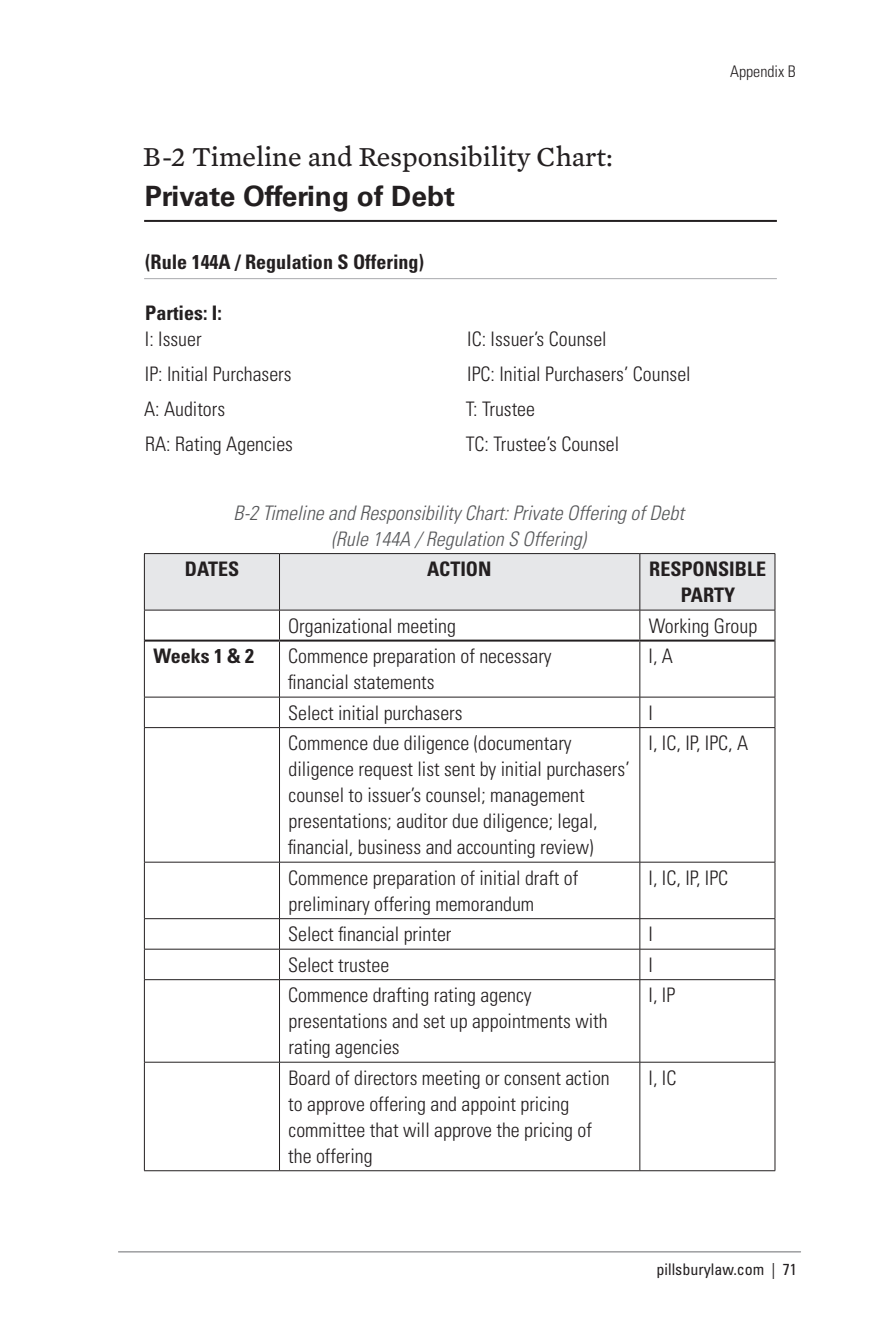
<style>
.page{position:relative;width:885px;height:1327px;background:#fff}
.page>*{position:absolute;margin:0;border:0;box-sizing:border-box;transform-origin:0 0}
.Headline_2{font:28px "Mercury Text G3";color:#231f20}
.Headline_2-2{font:700 28px "Univers LT Std";color:#231f20}
.Body_Copy{font:300 condensed 20px/26px "Univers LT Std";color:#231f20}
.Body_Copy-2{font:italic 300 condensed 20px/26px "Univers LT Std";color:#57585a;text-align:center}
.Body_Copy-3{font:700 condensed 20px/26px "Univers LT Std";color:#231f20;text-align:center}
.Headline_3{font:700 condensed 20px "Univers LT Std";color:#231f20}
.Headline_4{font:700 condensed 20px "Univers LT Std";color:#231f20}
.t1{font:condensed 16px "Univers LT Std";color:#231f20}
.t2{font:300 condensed 16px "Univers LT Std";color:#231f20}
</style>
<div class="page">
<hr style="left:118px;top:1251px;width:682px;height:1px;background:#6c6d70">
<hr style="left:144px;top:220px;width:632px;height:2px;background:#231f20">
<hr style="left:144px;top:278px;width:632px;height:1px;background:#a8a9ad">
<hr style="left:144px;top:640px;width:1px;height:56px;background:#231f20">
<hr style="left:279px;top:641px;width:1px;height:55px;background:#231f20">
<hr style="left:639px;top:641px;width:1px;height:55px;background:#231f20">
<hr style="left:774px;top:640px;width:1px;height:56px;background:#231f20">
<hr style="left:144px;top:696px;width:135px;height:1px;background:#231f20">
<hr style="left:144px;top:697px;width:1px;height:30px;background:#231f20">
<hr style="left:279px;top:696px;width:360px;height:1px;background:#231f20">
<hr style="left:279px;top:697px;width:1px;height:30px;background:#231f20">
<hr style="left:639px;top:696px;width:135px;height:1px;background:#231f20">
<hr style="left:639px;top:697px;width:1px;height:30px;background:#231f20">
<hr style="left:774px;top:697px;width:1px;height:30px;background:#231f20">
<hr style="left:144px;top:727px;width:135px;height:1px;background:#231f20">
<hr style="left:144px;top:727px;width:1px;height:134px;background:#231f20">
<hr style="left:279px;top:727px;width:360px;height:1px;background:#231f20">
<hr style="left:279px;top:727px;width:1px;height:134px;background:#231f20">
<hr style="left:639px;top:727px;width:135px;height:1px;background:#231f20">
<hr style="left:639px;top:727px;width:1px;height:134px;background:#231f20">
<hr style="left:774px;top:727px;width:1px;height:134px;background:#231f20">
<hr style="left:144px;top:861px;width:135px;height:1px;background:#231f20">
<hr style="left:144px;top:862px;width:1px;height:56px;background:#231f20">
<hr style="left:279px;top:861px;width:360px;height:1px;background:#231f20">
<hr style="left:279px;top:862px;width:1px;height:56px;background:#231f20">
<hr style="left:639px;top:861px;width:135px;height:1px;background:#231f20">
<hr style="left:639px;top:862px;width:1px;height:56px;background:#231f20">
<hr style="left:774px;top:862px;width:1px;height:56px;background:#231f20">
<hr style="left:144px;top:918px;width:135px;height:1px;background:#231f20">
<hr style="left:144px;top:918px;width:1px;height:30px;background:#231f20">
<hr style="left:279px;top:918px;width:360px;height:1px;background:#231f20">
<hr style="left:279px;top:918px;width:1px;height:30px;background:#231f20">
<hr style="left:639px;top:918px;width:135px;height:1px;background:#231f20">
<hr style="left:639px;top:918px;width:1px;height:30px;background:#231f20">
<hr style="left:774px;top:918px;width:1px;height:30px;background:#231f20">
<hr style="left:144px;top:948px;width:135px;height:1px;background:#231f20">
<hr style="left:144px;top:949px;width:1px;height:30px;background:#231f20">
<hr style="left:279px;top:948px;width:360px;height:1px;background:#231f20">
<hr style="left:279px;top:949px;width:1px;height:30px;background:#231f20">
<hr style="left:639px;top:948px;width:135px;height:1px;background:#231f20">
<hr style="left:639px;top:949px;width:1px;height:30px;background:#231f20">
<hr style="left:774px;top:949px;width:1px;height:30px;background:#231f20">
<hr style="left:144px;top:979px;width:135px;height:1px;background:#231f20">
<hr style="left:144px;top:979px;width:1px;height:82px;background:#231f20">
<hr style="left:279px;top:979px;width:360px;height:1px;background:#231f20">
<hr style="left:279px;top:979px;width:1px;height:82px;background:#231f20">
<hr style="left:639px;top:979px;width:135px;height:1px;background:#231f20">
<hr style="left:639px;top:979px;width:1px;height:82px;background:#231f20">
<hr style="left:774px;top:979px;width:1px;height:82px;background:#231f20">
<hr style="left:144px;top:1061px;width:135px;height:1px;background:#231f20">
<hr style="left:144px;top:1062px;width:1px;height:108px;background:#231f20">
<hr style="left:279px;top:1061px;width:360px;height:1px;background:#231f20">
<hr style="left:279px;top:1062px;width:1px;height:108px;background:#231f20">
<hr style="left:639px;top:1061px;width:135px;height:1px;background:#231f20">
<hr style="left:639px;top:1062px;width:1px;height:108px;background:#231f20">
<hr style="left:774px;top:1062px;width:1px;height:108px;background:#231f20">
<hr style="left:774px;top:554px;width:1px;height:56px;background:#231f20">
<svg style="left:144px;top:553px;width:630px;height:86px"></svg>
<hr style="left:774px;top:610px;width:1px;height:30px;background:#231f20">
<hr style="left:144px;top:639px;width:135px;height:2px;background:#231f20">
<hr style="left:279px;top:639px;width:360px;height:2px;background:#231f20">
<hr style="left:639px;top:639px;width:135px;height:2px;background:#231f20">
<hr style="left:144px;top:1170px;width:135px;height:1px;background:#231f20">
<hr style="left:279px;top:1170px;width:360px;height:1px;background:#231f20">
<hr style="left:639px;top:1170px;width:135px;height:1px;background:#231f20">
<p class="Headline_2" style="left:143px;top:137px;width:471px">B-2 Timeline and Responsibility Chart:</p>
<p class="Headline_2-2" style="left:145px;top:179px;width:312px">Private Offering of Debt</p>
<p class="Headline_3" style="left:145px;top:250px;width:280px">(Rule 144A / Regulation S Offering)</p>
<p class="Headline_4" style="left:145px;top:301px;width:78px">Parties: I:</p>
<p class="Body_Copy" style="left:145px;top:326px;width:58px">I: Issuer</p>
<p class="Body_Copy" style="left:145px;top:361px;width:148px">IP: Initial Purchasers</p>
<p class="Body_Copy" style="left:144px;top:396px;width:83px">A: Auditors</p>
<p class="Body_Copy" style="left:145px;top:431px;width:149px">RA: Rating Agencies</p>
<p class="Body_Copy" style="left:467px;top:326px;width:141px">IC: Issuer’s Counsel</p>
<p class="Body_Copy" style="left:467px;top:361px;width:225px">IPC: Initial Purchasers’ Counsel</p>
<p class="Body_Copy" style="left:465px;top:396px;width:71px">T: Trustee</p>
<p class="Body_Copy" style="left:465px;top:431px;width:155px">TC: Trustee’s Counsel</p>
<p class="t2" style="left:729px;top:62px;width:67px">Appendix B</p>
<p class="Body_Copy-2" style="left:233px;top:499px;width:451px">B-2 Timeline and Responsibility Chart: Private Offering of Debt (Rule 144A / Regulation S Offering)</p>
<p class="Body_Copy-3" style="left:185px;top:556px;width:56px">DATES</p>
<p class="Body_Copy-3" style="left:427px;top:556px;width:66px">ACTION</p>
<p class="Body_Copy-3" style="left:649px;top:556px;width:118px">RESPONSIBLE<br>PARTY</p>
<p class="Body_Copy" style="left:288px;top:612px;width:169px">Organizational meeting</p>
<p class="Body_Copy" style="left:648px;top:612px;width:110px">Working Group</p>
<p class="Body_Copy-3" style="left:153px;top:643px;width:102px">Weeks 1 &amp; 2</p>
<p class="Body_Copy" style="left:288px;top:643px;width:265px">Commence preparation of necessary financial statements</p>
<p class="Body_Copy" style="left:648px;top:643px;width:26px">I, A</p>
<p class="Body_Copy" style="left:288px;top:699px;width:176px">Select initial purchasers</p>
<p class="Body_Copy" style="left:648px;top:699px;width:6px">I</p>
<p class="Body_Copy" style="left:288px;top:730px;width:343px">Commence due diligence (documentary diligence request list sent by initial purchasers’ counsel to issuer’s counsel; management presentations; auditor due diligence; legal, financial, business and accounting review)</p>
<p class="Body_Copy" style="left:648px;top:730px;width:101px">I, IC, IP, IPC, A</p>
<p class="Body_Copy" style="left:288px;top:864px;width:291px">Commence preparation of initial draft of preliminary offering memorandum</p>
<p class="Body_Copy" style="left:648px;top:864px;width:81px">I, IC, IP, IPC</p>
<p class="Body_Copy" style="left:288px;top:921px;width:165px">Select financial printer</p>
<p class="Body_Copy" style="left:648px;top:921px;width:6px">I</p>
<p class="Body_Copy" style="left:288px;top:951px;width:103px">Select trustee</p>
<p class="Body_Copy" style="left:648px;top:951px;width:6px">I</p>
<p class="Body_Copy" style="left:288px;top:982px;width:321px">Commence drafting rating agency presentations and set up appointments with rating agencies</p>
<p class="Body_Copy" style="left:648px;top:982px;width:28px">I, IP</p>
<p class="Body_Copy" style="left:288px;top:1064px;width:323px">Board of directors meeting or consent action to approve offering and appoint pricing committee that will approve the pricing of the offering</p>
<p class="Body_Copy" style="left:648px;top:1064px;width:29px">I, IC</p>
<p class="t1" style="left:656px;top:1259px;width:142px">pillsburylaw.com | 71</p>
</div>
